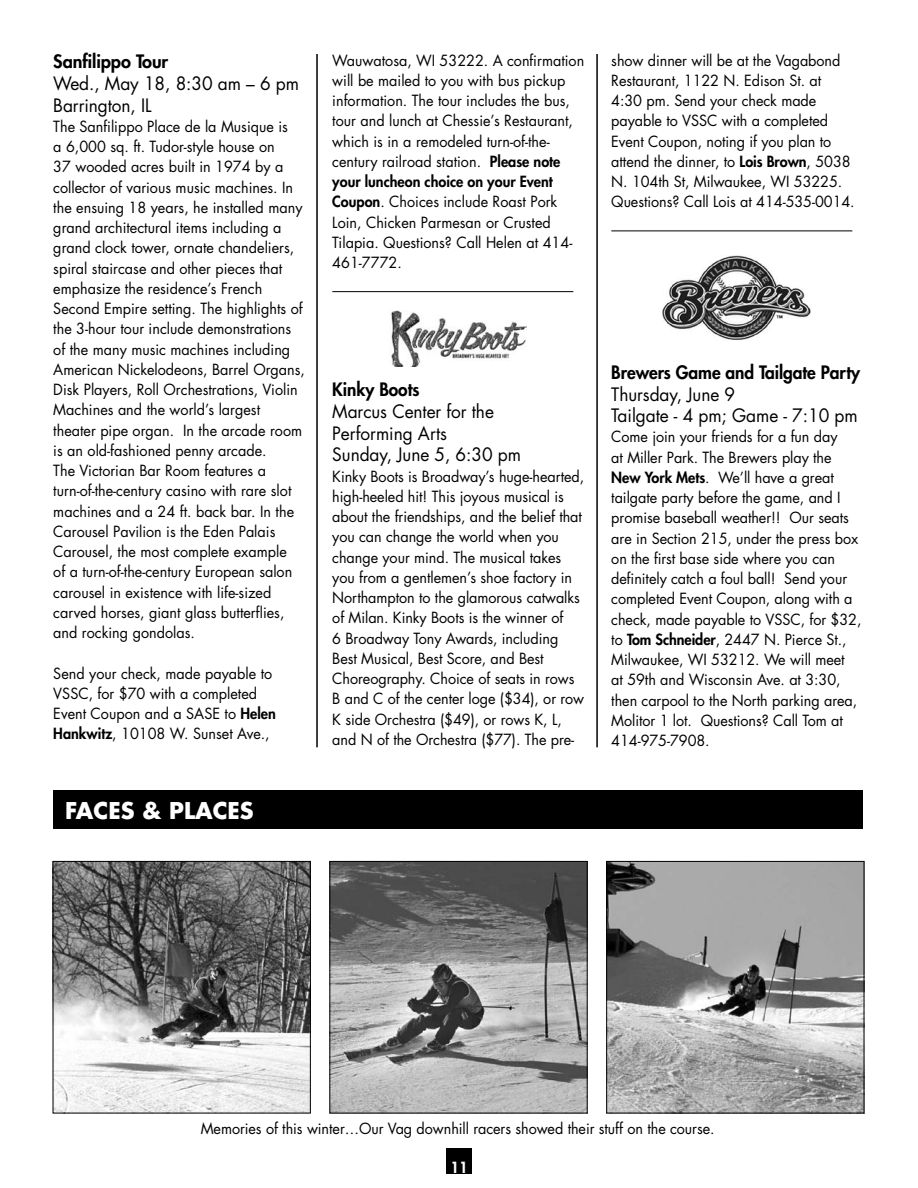
<style>
.page{position:relative;width:918px;height:1188px;background:#fff}
.page>*{position:absolute;margin:0;border:0;box-sizing:border-box;transform-origin:0 0}
.t1{font:700 22.5px "Futura";color:#fff}
.t2{font:18px/21.6px "Futura";letter-spacing:-.005em;color:#000;scale:.96 1}
.t3{font:800 18px "Futura";letter-spacing:-.005em;color:#000;scale:.96 1}
.t4{font:800 18px "Futura";letter-spacing:-.005em;color:#000}
.t5{font:15px/20.2px "Futura";color:#000;scale:.96 1}
.t6{font:800 15px "Futura";color:#fff}
.s1{font-weight:800}
</style>
<div class="page">
<hr style="left:332px;top:291px;width:241px;height:1px;background:#000">
<hr style="left:611px;top:230px;width:241px;height:1px;background:#000">
<div style="left:446px;top:1148px;width:26px;height:26px;background:#000"></div>
<hr style="left:316px;top:54px;width:2px;height:693px;background:#000">
<hr style="left:596px;top:54px;width:2px;height:693px;background:#000">
<div style="left:53px;top:790px;width:810px;height:39px;background:#000"></div>
<img style="left:55px;top:863px;width:254px;height:248px">
<div style="left:53px;top:861px;width:258px;height:252px;border:1px solid #000"></div>
<img style="left:608px;top:863px;width:254px;height:248px">
<div style="left:606px;top:861px;width:258px;height:252px;border:1px solid #000"></div>
<img style="left:331px;top:863px;width:255px;height:248px">
<div style="left:329px;top:861px;width:259px;height:252px;border:1px solid #000"></div>
<img style="left:391px;top:311px;width:136px;height:56px">
<img style="left:662px;top:255px;width:149px;height:85px">
<p class="t4" style="left:53px;top:50px;width:116px">Sanfilippo Tour</p>
<p class="t2" style="left:53px;top:72px;width:258px">Wed., May 18, 8:30 am – 6 pm<br>Barrington, IL</p>
<p class="t5" style="left:53px;top:116px;width:264px">The Sanfilippo Place de la Musique is<br>a 6,000 sq. ft. Tudor-style house on<br>37 wooded acres built in 1974 by a collector of various music machines. In the ensuing 18 years, he installed many grand architectural items including a grand clock tower, ornate chandeliers, spiral staircase and other pieces that emphasize the residence’s French Second Empire setting. The highlights of the 3-hour tour include demonstrations of the many music machines including American Nickelodeons, Barrel Organs, Disk Players, Roll Orchestrations, Violin Machines and the world’s largest theater pipe organ. In the arcade room is an old-fashioned penny arcade.<br>The Victorian Bar Room features a turn-of-the-century casino with rare slot machines and a 24 ft. back bar. In the Carousel Pavilion is the Eden Palais Carousel, the most complete example<br>of a turn-of-the-century European salon carousel in existence with life-sized carved horses, giant glass butterflies, and rocking gondolas.</p>
<p class="t5" style="left:53px;top:663px;width:233px">Send your check, made payable to<br>VSSC, for $70 with a completed<br>Event Coupon and a SASE to <span class="s1">Helen<br>Hankwitz</span>, 10108 W. Sunset Ave.,</p>
<h1 class="t1" style="left:65px;top:795px;width:120px">FAC ES &amp; PLAC</h1>
<h1 class="t1" style="left:228px;top:795px;width:28px">ES</h1>
<p class="t5" style="left:332px;top:50px;width:264px">Wauwatosa, WI 53222. A confirmation will be mailed to you with bus pickup information. The tour includes the bus, tour and lunch at Chessie’s Restaurant, which is in a remodeled turn-of-the&shy;century railroad station. <span class="s1">Please note your luncheon choice on your Event Coupon</span>. Choices include Roast Pork Loin, Chicken Parmesan or Crusted Tilapia. Questions? Call Helen at 414- 461-7772.</p>
<p class="t5" style="left:611px;top:50px;width:255px">show dinner will be at the Vagabond Restaurant, 1122 N. Edison St. at 4:30 pm. Send your check made payable to VSSC with a completed Event Coupon, noting if you plan to attend the dinner, to <span class="s1">Lois Brown</span>, 5038<br>N. 104th St, Milwaukee, WI 53225.<br>Questions? Call Lois at 414-535-0014.</p>
<p class="t3" style="left:332px;top:378px;width:92px">Kinky Boots</p>
<p class="t2" style="left:332px;top:400px;width:198px">Marcus Center for the<br>Performing Arts<br>Sunday, June 5, 6:30 pm</p>
<p class="t5" style="left:332px;top:466px;width:264px">Kinky Boots is Broadway’s huge-hearted, high-heeled hit! This joyous musical is about the friendships, and the belief that you can change the world when you change your mind. The musical takes you from a gentlemen’s shoe factory in Northampton to the glamorous catwalks of Milan. Kinky Boots is the winner of<br>6 Broadway Tony Awards, including Best Musical, Best Score, and Best Choreography. Choice of seats in rows B and C of the center loge ($34), or row K side Orchestra ($49), or rows K, L, and N of the Orchestra ($77). The pre-</p>
<p class="t3" style="left:611px;top:360px;width:261px">Brewers Game and Tailgate Party</p>
<p class="t2" style="left:611px;top:383px;width:258px">Thursday, June 9<br>Tailgate - 4 pm; Game - 7:10 pm</p>
<p class="t5" style="left:611px;top:427px;width:262px">Come join your friends for a fun day<br>at Miller Park. The Brewers play the <span class="s1">New York Mets</span>. We’ll have a great tailgate party before the game, and I promise baseball weather!! Our seats are in Section 215, under the press box on the first base side where you can definitely catch a foul ball! Send your completed Event Coupon, along with a check, made payable to VSSC, for $32, to <span class="s1">Tom Schneider</span>, 2447 N. Pierce St., Milwaukee, WI 53212. We will meet<br>at 59th and Wisconsin Ave. at 3:30, then carpool to the North parking area, Molitor 1 lot. Questions? Call Tom at 414-975-7908.</p>
<p class="t5" style="left:201px;top:1118px;width:537px">Memories of this winter…Our Vag downhill racers showed their stuff on the course.</p>
<p class="t6" style="left:450px;top:1158px;width:19px">11</p>
</div>
